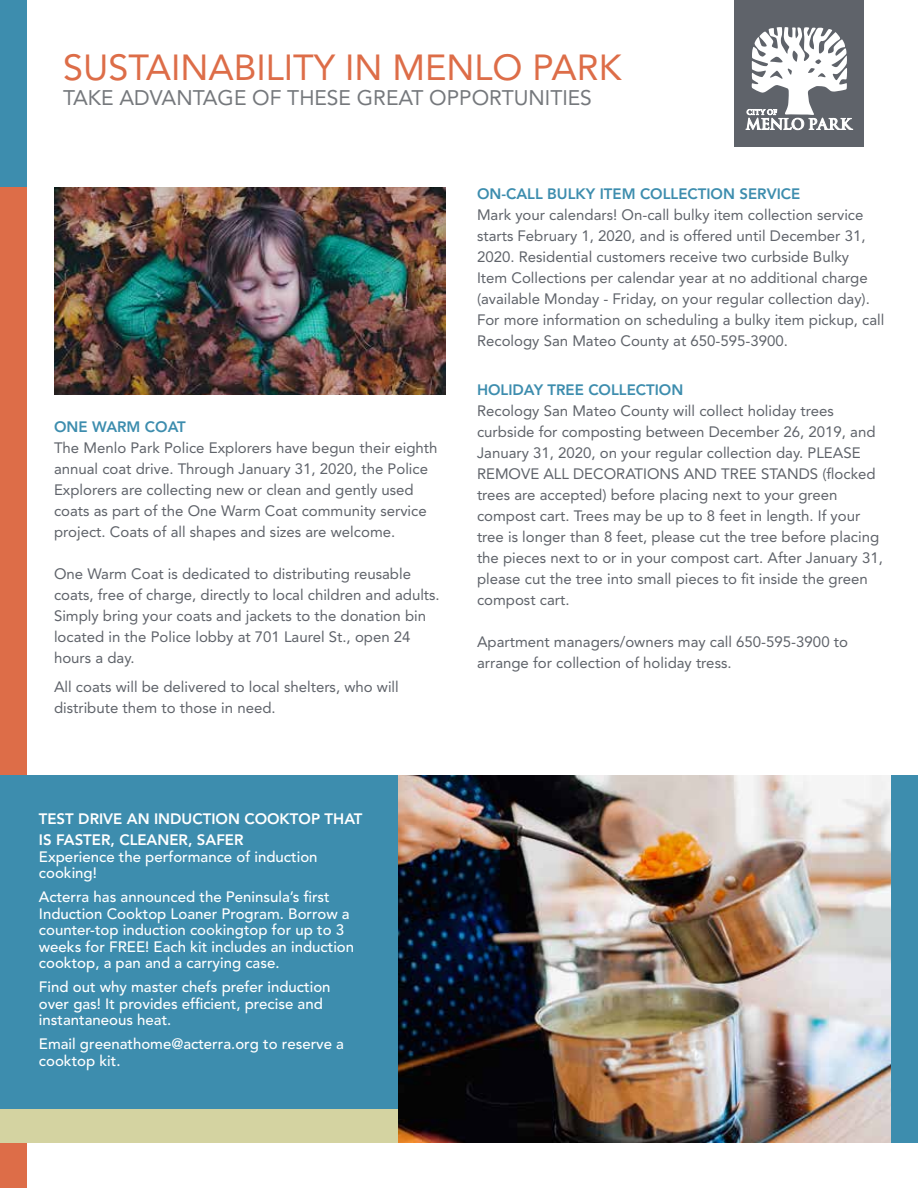
<style>
.page{position:relative;width:918px;height:1188px;background:#fff}
.page>*{position:absolute;margin:0;border:0;box-sizing:border-box;transform-origin:0 0}
.t1{font:36px "Avenir LT Std";color:#dd6d48}
.t2{font:21px "Avenir LT Std";color:#75787c}
.t3{font:15px/21px "Avenir LT Std";color:#5f636a}
.t4{font:500 15px/16.5px "Avenir LT Std";color:#fff}
.t5{font:800 15px "Avenir LT Std";color:#3d8dae}
.t6{font:800 15px/21px "Avenir LT Std";color:#fff}
</style>
<div class="page">
<div style="left:734px;top:0;width:130px;height:147px;background:#5f636a"></div>
<svg style="left:746px;top:27px;width:107px;height:104px"></svg>
<div style="left:0;top:0;width:27px;height:188px;background:#3d8dae"></div>
<div style="left:0;top:188px;width:27px;height:1000px;background:#dd6d48"></div>
<div style="left:0;top:775px;width:918px;height:368px;background:#3d8dae"></div>
<div style="left:0;top:1109px;width:520px;height:34px;background:#d4d3a1"></div>
<img style="left:399px;top:775px;width:492px;height:368px">
<img style="left:54px;top:188px;width:392px;height:207px">
<h1 class="t1" style="left:63px;top:46px;width:560px">SUSTAINABILITY IN MENLO PARK</h1>
<h2 class="t2" style="left:63px;top:85px;width:530px">TAKE ADVANTAGE OF THESE GREAT OPPORTUNITIES</h2>
<p class="t5" style="left:54px;top:418px;width:133px">ONE WARM COAT</p>
<p class="t3" style="left:54px;top:438px;width:385px">The Menlo Park Police Explorers have begun their eighth annual coat drive. Through January 31, 2020, the Police Explorers are collecting new or clean and gently used coats as part of the One Warm Coat community service project. Coats of all shapes and sizes are welcome.</p>
<p class="t3" style="left:54px;top:564px;width:387px">One Warm Coat is dedicated to distributing reusable coats, free of charge, directly to local children and adults.<br>Simply bring your coats and jackets to the donation bin located in the Police lobby at 701 Laurel St., open 24 hours a day.</p>
<p class="t3" style="left:54px;top:676px;width:346px">All coats will be delivered to local shelters, who will distribute them to those in need.</p>
<p class="t5" style="left:477px;top:185px;width:325px">ON-CALL BULKY ITEM COLLECTION SERVICE</p>
<p class="t3" style="left:477px;top:204px;width:409px">Mark your calendars! On-call bulky item collection service starts February 1, 2020, and is offered until December 31, 2020. Residential customers receive two curbside Bulky<br>Item Collections per calendar year at no additional charge (available Monday - Friday, on your regular collection day).<br>For more information on scheduling a bulky item pickup, call Recology San Mateo County at 650-595-3900.</p>
<p class="t5" style="left:477px;top:381px;width:208px">HOLIDAY TREE COLLECTION</p>
<p class="t3" style="left:477px;top:401px;width:407px">Recology San Mateo County will collect holiday trees curbside for composting between December 26, 2019, and January 31, 2020, on your regular collection day. PLEASE REMOVE ALL DECORATIONS AND TREE STANDS (flocked trees are accepted) before placing next to your green compost cart. Trees may be up to 8 feet in length. If your tree is longer than 8 feet, please cut the tree before placing the pieces next to or in your compost cart. After January 31, please cut the tree into small pieces to fit inside the green compost cart.</p>
<p class="t3" style="left:477px;top:632px;width:373px">Apartment managers/owners may call 650-595-3900 to arrange for collection of holiday tress.</p>
<p class="t6" style="left:39px;top:808px;width:325px">TEST DRIVE AN INDUCTION COOKTOP THAT<br>IS FASTER, CLEANER, SAFER</p>
<p class="t4" style="left:39px;top:849px;width:280px">Experience the performance of induction cooking!</p>
<p class="t4" style="left:39px;top:889px;width:317px">Acterra has announced the Peninsula’s first Induction Cooktop Loaner Program. Borrow a counter-top induction cookingtop for up to 3 weeks for FREE! Each kit includes an induction cooktop, a pan and a carrying case.</p>
<p class="t4" style="left:39px;top:979px;width:293px">Find out why master chefs prefer induction over gas! It provides efficient, precise and instantaneous heat.</p>
<p class="t4" style="left:39px;top:1036px;width:307px">Email greenathome@acterra.org to reserve a cooktop kit.</p>
</div>
